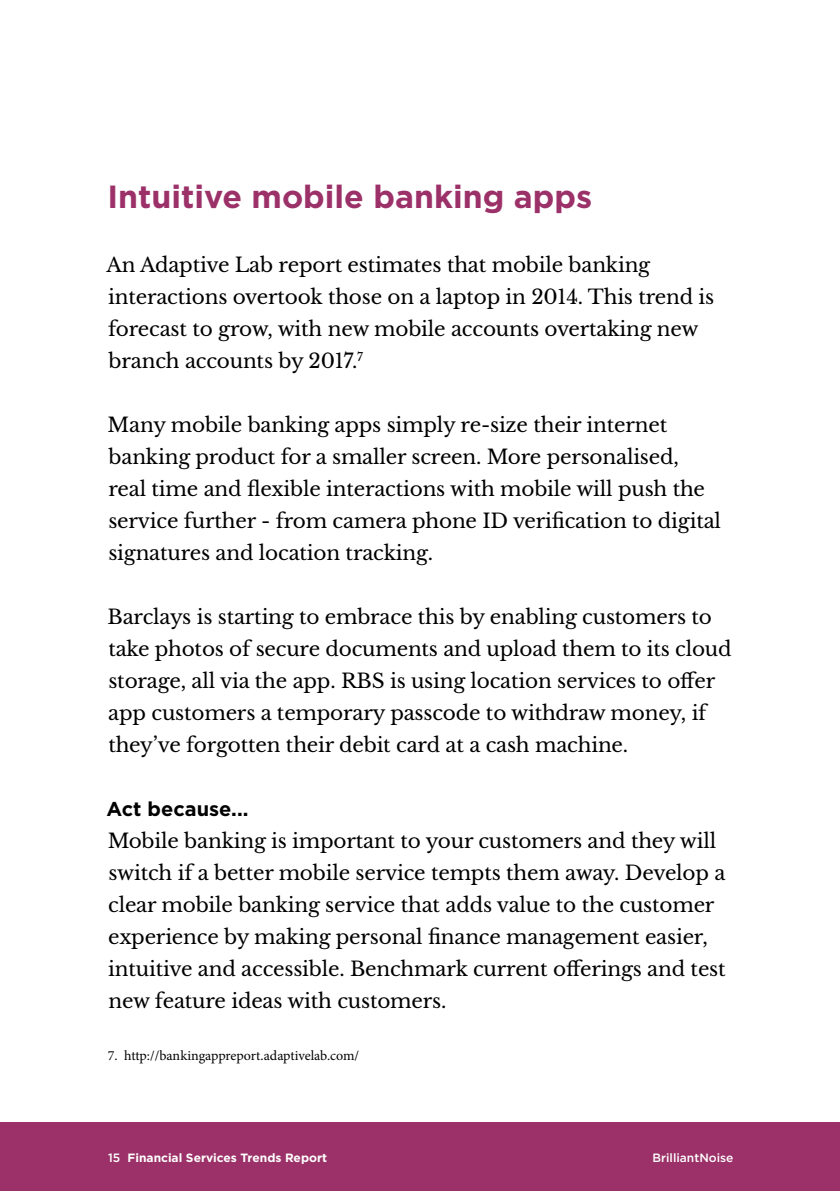
<style>
.page{position:relative;width:840px;height:1191px;background:#fff}
.page>*{position:absolute;margin:0;border:0;box-sizing:border-box;transform-origin:0 0}
.t1{font:700 32px "Gotham";color:#9b3168}
.t2{font:20px/32px "Libre Baskerville";letter-spacing:-.01em;color:#000}
.t3{font:700 20px "Gotham";color:#000}
.t4{font:14px "Minion Pro";letter-spacing:-.005em;color:#020203}
.t5{font:700 12px "Gotham";color:#fff}
.t6{font:500 12px "Gotham";color:#fff}
.s1{font-weight:500}
</style>
<div class="page">
<div style="left:0;top:1122px;width:839px;height:69px;background:#9b3168"></div>
<h1 class="t1" style="left:107px;top:175px;width:486px">Intuitive mobile banking apps</h1>
<p class="t2" style="left:106px;top:249px;width:609px">An Adaptive Lab report estimates that mobile banking interactions overtook those on a laptop in 2014. This trend is forecast to grow, with new mobile accounts overtaking new branch accounts by 2017.<sup>7</sup></p>
<p class="t2" style="left:108px;top:409px;width:614px">Many mobile banking apps simply re-size their internet banking product for a smaller screen. More personalised,<br>real time and flexible interactions with mobile will push the service further - from camera phone ID verification to digital signatures and location tracking.</p>
<p class="t2" style="left:107px;top:601px;width:625px">Barclays is starting to embrace this by enabling customers to take photos of secure documents and upload them to its cloud storage, all via the app. RBS is using location services to offer app customers a temporary passcode to withdraw money, if they’ve forgotten their debit card at a cash machine.</p>
<p class="t3" style="left:106px;top:796px;width:143px">Act because...</p>
<p class="t2" style="left:108px;top:825px;width:619px">Mobile banking is important to your customers and they will switch if a better mobile service tempts them away. Develop a clear mobile banking service that adds value to the customer experience by making personal finance management easier, intuitive and accessible. Benchmark current offerings and test new feature ideas with customers.</p>
<p class="t4" style="left:108px;top:1046px;width:253px">7. http://bankingappreport.adaptivelab.com/</p>
<p class="t5" style="left:108px;top:1149px;width:220px"><span class="s1">15</span> Financial Services Trends Report</p>
<p class="t6" style="left:652px;top:1150px;width:82px">BrilliantNoise</p>
</div>
